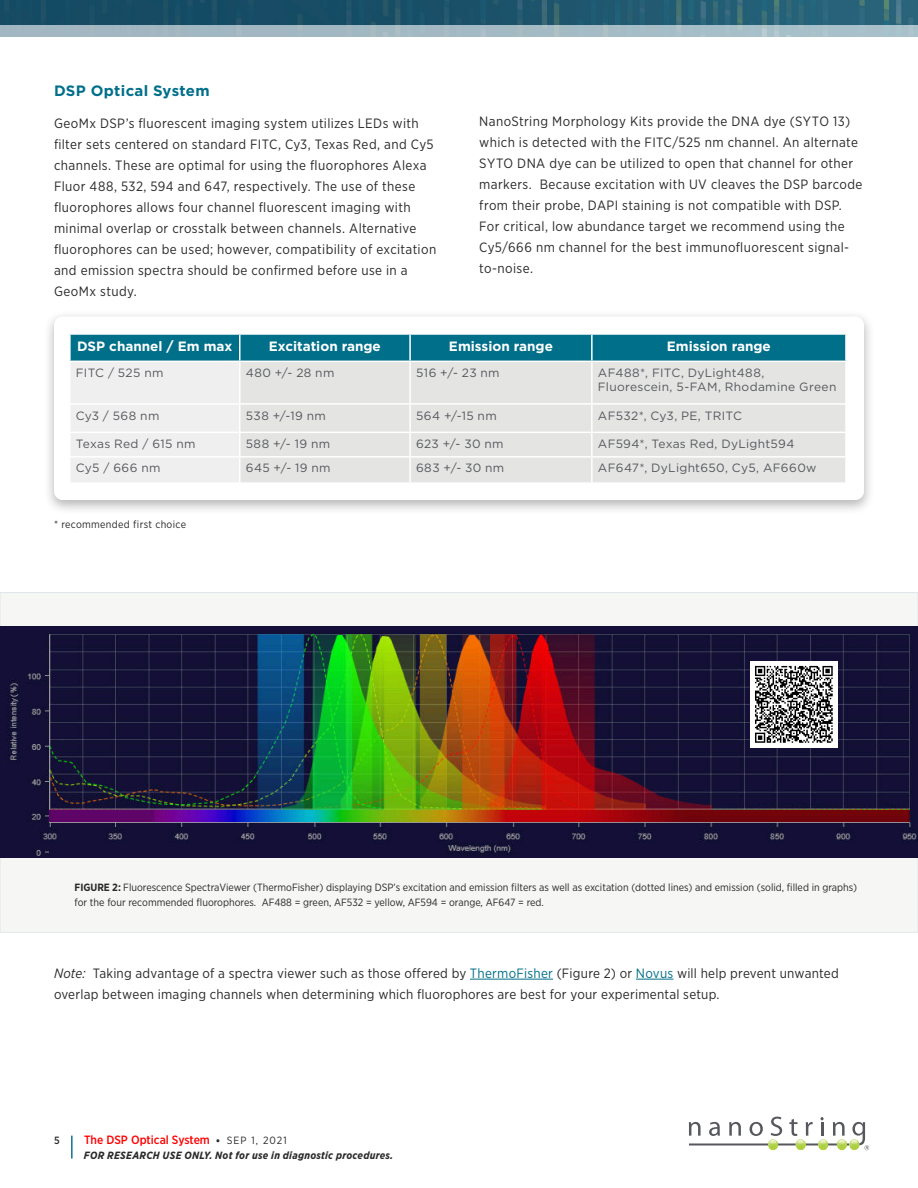
<style>
.page{position:relative;width:918px;height:1188px;background:#fff}
.page>*{position:absolute;margin:0;border:0;box-sizing:border-box;transform-origin:0 0}
.t1{font:700 15px "Gotham";letter-spacing:.02em;color:#006f8a}
.t2{font:13.5px/21px "Gotham Narrow";letter-spacing:.025em;color:#2b292a}
.t3{font:700 13.5px "Gotham";color:#fff}
.t4{font:12px/14.4px "Gotham";letter-spacing:.03em;color:#56585d}
.t5{font:500 12px "Gotham Narrow";color:#f00}
.t6{font:10.5px/15.8px "Gotham Narrow";color:#2b292a}
.t7{font:italic 700 10.5px "Gotham Narrow";letter-spacing:.025em;color:#2b292a}
.t8{font:10.5px "Gotham Narrow";letter-spacing:.03em;color:#2b292a}
.t9{font:500 10.5px "Gotham Narrow";color:#2b292a}
.s1{font-weight:700}
.s2{font-style:italic}
.s3{color:#006f8a}
.s4{font-weight:400;color:#2b292a}
.s5{font-weight:400;font-size:10.5px;color:#2b292a}
</style>
<div class="page">
<svg style="left:689px;top:1117px;width:180px;height:33px"></svg>
<img style="left:0;top:0;width:918px;height:25px">
<div style="left:0;top:25px;width:918px;height:12px;background:#a4b9c3"></div>
<hr style="left:71px;top:1136px;width:2px;height:23px;background:#12738e">
<div style="left:0;top:593px;width:918px;height:339px;background:#f6f6f5"></div>
<img style="left:0;top:626px;width:918px;height:232px">
<div style="left:43px;top:310px;width:832px;height:205px;background:#2b292a;opacity:.35"></div>
<div style="left:54px;top:316px;width:810px;height:184px;background:#fff;border-radius:9px"></div>
<svg style="left:71px;top:335px;width:774px;height:147px"></svg>
<div style="left:241px;top:362px;width:604px;height:120px;background:#e4e4e3"></div>
<hr style="left:239px;top:335px;width:2px;height:26px;background:#fff">
<hr style="left:409px;top:335px;width:2px;height:26px;background:#fff">
<hr style="left:591px;top:335px;width:2px;height:26px;background:#fff">
<hr style="left:239px;top:405px;width:2px;height:27px;background:#fff">
<hr style="left:409px;top:405px;width:2px;height:27px;background:#fff">
<hr style="left:591px;top:405px;width:2px;height:27px;background:#fff">
<hr style="left:69px;top:361px;width:171px;height:1px;background:#fff">
<hr style="left:240px;top:361px;width:170px;height:1px;background:#fff">
<hr style="left:239px;top:362px;width:2px;height:41px;background:#fff">
<hr style="left:410px;top:361px;width:182px;height:1px;background:#fff">
<hr style="left:409px;top:362px;width:2px;height:41px;background:#fff">
<hr style="left:592px;top:361px;width:255px;height:1px;background:#fff">
<hr style="left:591px;top:362px;width:2px;height:41px;background:#fff">
<hr style="left:69px;top:403px;width:171px;height:2px;background:#fff">
<hr style="left:240px;top:403px;width:170px;height:2px;background:#fff">
<hr style="left:410px;top:403px;width:182px;height:2px;background:#fff">
<hr style="left:592px;top:403px;width:255px;height:2px;background:#fff">
<hr style="left:69px;top:432px;width:171px;height:1px;background:#fff">
<hr style="left:240px;top:432px;width:170px;height:1px;background:#fff">
<hr style="left:239px;top:433px;width:2px;height:23px;background:#fff">
<hr style="left:410px;top:432px;width:182px;height:1px;background:#fff">
<hr style="left:409px;top:433px;width:2px;height:23px;background:#fff">
<hr style="left:592px;top:432px;width:255px;height:1px;background:#fff">
<hr style="left:591px;top:433px;width:2px;height:23px;background:#fff">
<hr style="left:69px;top:456px;width:171px;height:2px;background:#fff">
<hr style="left:240px;top:456px;width:170px;height:2px;background:#fff">
<hr style="left:410px;top:456px;width:182px;height:2px;background:#fff">
<hr style="left:592px;top:456px;width:255px;height:2px;background:#fff">
<hr style="left:239px;top:458px;width:2px;height:24px;background:#fff">
<hr style="left:409px;top:458px;width:2px;height:24px;background:#fff">
<hr style="left:591px;top:458px;width:2px;height:24px;background:#fff">
<hr style="left:470px;top:979px;width:83px;height:1px;background:#006f8a">
<hr style="left:636px;top:979px;width:37px;height:1px;background:#006f8a">
<img style="left:751px;top:661px;width:86px;height:87px">
<p class="t1" style="left:54px;top:84px;width:157px">DSP Optical System</p>
<p class="t2" style="left:54px;top:113px;width:384px">GeoMx DSP’s fluorescent imaging system utilizes LEDs with filter sets centered on standard FITC, Cy3, Texas Red, and Cy5 channels. These are optimal for using the fluorophores Alexa Fluor 488, 532, 594 and 647, respectively. The use of these fluorophores allows four channel fluorescent imaging with minimal overlap or crosstalk between channels. Alternative fluorophores can be used; however, compatibility of excitation and emission spectra should be confirmed before use in a GeoMx study.</p>
<p class="t2" style="left:479px;top:112px;width:385px">NanoString Morphology Kits provide the DNA dye (SYTO 13) which is detected with the FITC/525 nm channel. An alternate SYTO DNA dye can be utilized to open that channel for other markers. Because excitation with UV cleaves the DSP barcode from their probe, DAPI staining is not compatible with DSP.<br>For critical, low abundance target we recommend using the Cy5/666 nm channel for the best immunofluorescent signal&shy;to-noise.</p>
<p class="t3" style="left:77px;top:340px;width:157px">DSP channel / Em max</p>
<p class="t3" style="left:269px;top:340px;width:113px">Excitation range</p>
<p class="t3" style="left:449px;top:340px;width:105px">Emission range</p>
<p class="t3" style="left:667px;top:340px;width:105px">Emission range</p>
<p class="t4" style="left:76px;top:366px;width:89px">FITC / 525 nm</p>
<p class="t4" style="left:246px;top:366px;width:90px">480 +/- 28 nm</p>
<p class="t4" style="left:416px;top:366px;width:85px">516 +/- 23 nm</p>
<p class="t4" style="left:598px;top:366px;width:240px">AF488*, FITC, DyLight488,<br>Fluorescein, 5-FAM, Rhodamine Green</p>
<p class="t4" style="left:76px;top:409px;width:85px">Cy3 / 568 nm</p>
<p class="t4" style="left:246px;top:409px;width:82px">538 +/-19 nm</p>
<p class="t4" style="left:416px;top:409px;width:82px">564 +/-15 nm</p>
<p class="t4" style="left:598px;top:409px;width:146px">AF532*, Cy3, PE, TRITC</p>
<p class="t4" style="left:76px;top:437px;width:121px">Texas Red / 615 nm</p>
<p class="t4" style="left:246px;top:437px;width:86px">588 +/- 19 nm</p>
<p class="t4" style="left:416px;top:437px;width:89px">623 +/- 30 nm</p>
<p class="t4" style="left:598px;top:437px;width:198px">AF594*, Texas Red, DyLight594</p>
<p class="t4" style="left:76px;top:462px;width:86px">Cy5 / 666 nm</p>
<p class="t4" style="left:246px;top:462px;width:86px">645 +/- 19 nm</p>
<p class="t4" style="left:416px;top:462px;width:90px">683 +/- 30 nm</p>
<p class="t4" style="left:598px;top:462px;width:220px">AF647*, DyLight650, Cy5, AF660w</p>
<p class="t8" style="left:54px;top:519px;width:134px">* recommended first choice</p>
<p class="t6" style="left:75px;top:880px;width:784px"><span class="s1">FIGURE 2:</span> Fluorescence SpectraViewer (ThermoFisher) displaying DSP’s excitation and emission filters as well as excitation (dotted lines) and emission (solid, filled in graphs) for the four recommended fluorophores. AF488 = green, AF532 = yellow, AF594 = orange, AF647 = red.</p>
<p class="t2" style="left:54px;top:963px;width:786px"><span class="s2">Note:</span> Taking advantage of a spectra viewer such as those offered by <span class="s3">ThermoFisher</span> (Figure 2) or <span class="s3">Novus</span> will help prevent unwanted overlap between imaging channels when determining which fluorophores are best for your experimental setup.</p>
<p class="t9" style="left:54px;top:1135px;width:7px">5</p>
<p class="t5" style="left:84px;top:1134px;width:204px">The DSP Optical System <span class="s4">•</span> <span class="s5">SEP 1, 2021</span></p>
<p class="t7" style="left:84px;top:1150px;width:311px">FOR RESEARCH USE ONLY. Not for use in diagnostic procedures.</p>
</div>
